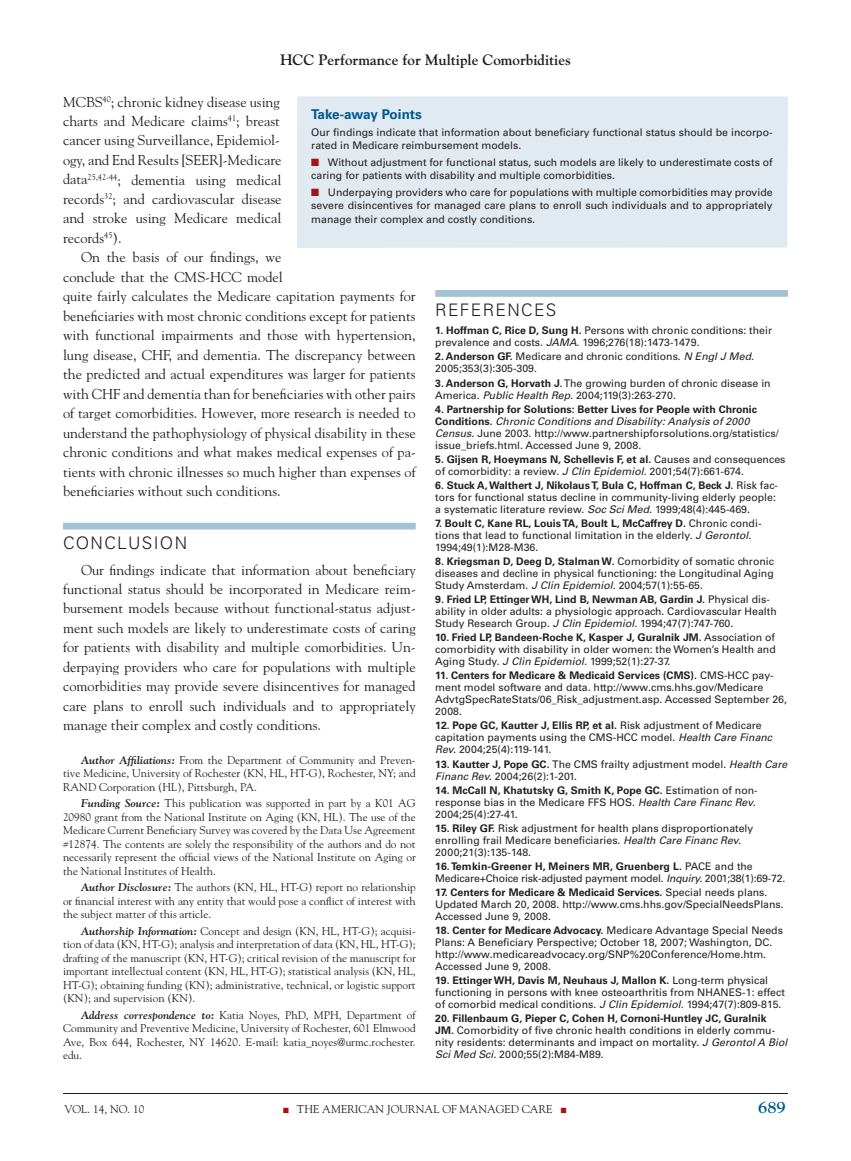
<style>
.page{position:relative;width:851px;height:1161px;background:#fff}
.page>*{position:absolute;margin:0;border:0;box-sizing:border-box;transform-origin:0 0}
.t1{font:300 17.25px "Univers";letter-spacing:.075em;color:#231f20}
.t2{font:700 16.5px "Goudy";color:#00588f}
.t3{font:700 15px "Goudy";color:#231f20}
.t4{font:14.25px/19.5px "Goudy";color:#231f20;text-align:justify}
.t5{font:700 13.5px "Univers";letter-spacing:-.02em;color:#00588f}
.t6{font:11.25px/13.5px "Goudy";color:#231f20;text-align:justify}
.t7{font:10.5px/12px "Univers";color:#231f20}
.t8{font:10.5px/12px "Univers";letter-spacing:-.02em;color:#231f20}
.s1{font-weight:700;font-style:italic}
.s2{color:#a61216}
.s3{font-weight:700}
.s4{font-style:italic}
</style>
<div class="page">
<hr style="left:63px;top:1093px;width:725px;height:1px;background:#231f20">
<div style="left:63px;top:523px;width:353px;height:7px;background:#a1c3d3"></div>
<div style="left:435px;top:290px;width:353px;height:7px;background:#a1c3d3"></div>
<div style="left:297px;top:96px;width:491px;height:152px;background:#e0eaf0"></div>
<h3 class="t3" style="left:280px;top:51px;width:292px">HCC Performance for Multiple Comorbidities</h3>
<p class="t4" style="left:63px;top:92px;width:220px">MCBS<sup>40</sup>; chronic kidney disease using charts and Medicare claims<sup>41</sup>; breast cancer using Surveillance, Epidemiol&shy;ogy, and End Results [SEER]-Medicare data<sup>25,42-44</sup>; dementia using medical records<sup>32</sup>; and cardiovascular disease and stroke using Medicare medical records<sup>45</sup>).</p>
<p class="t4" style="left:63px;top:248px;width:354px;text-align:left;text-indent:18px">On the basis of our findings, we<br>conclude that the CMS-HCC model<br>quite fairly calculates the Medicare capitation payments for beneficiaries with most chronic conditions except for patients with functional impairments and those with hypertension, lung disease, CHF, and dementia. The discrepancy between the predicted and actual expenditures was larger for patients with CHF and dementia than for beneficiaries with other pairs of target comorbidities. However, more research is needed to understand the pathophysiology of physical disability in these chronic conditions and what makes medical expenses of pa&shy;tients with chronic illnesses so much higher than expenses of beneficiaries without such conditions.</p>
<h1 class="t1" style="left:63px;top:532px;width:126px">CONCLUSION</h1>
<p class="t4" style="left:63px;top:560px;width:354px;text-indent:18px">Our findings indicate that information about beneficiary functional status should be incorporated in Medicare reim&shy;bursement models because without functional-status adjust&shy;ment such models are likely to underestimate costs of caring for patients with disability and multiple comorbidities. Un&shy;derpaying providers who care for populations with multiple comorbidities may provide severe disincentives for managed care plans to enroll such individuals and to appropriately manage their complex and costly conditions.</p>
<p class="t6" style="left:63px;top:753px;width:354px;text-indent:18px"><span class="s1">Author Affiliations:</span> From the Department of Community and Preven&shy;tive Medicine, University of Rochester (KN, HL, HT-G), Rochester, NY; and RAND Corporation (HL), Pittsburgh, PA.</p>
<p class="t6" style="left:63px;top:796px;width:354px;text-indent:18px"><span class="s1">Funding Source:</span> This publication was supported in part by a K01 AG 20980 grant from the National Institute on Aging (KN, HL). The use of the Medicare Current Beneficiary Survey was covered by the Data Use Agreement #12874. The contents are solely the responsibility of the authors and do not necessarily represent the official views of the National Institute on Aging or the National Institutes of Health.</p>
<p class="t6" style="left:63px;top:880px;width:354px;text-indent:18px"><span class="s1">Author Disclosure:</span> The authors (KN, HL, HT-G) report no relationship or financial interest with any entity that would pose a conflict of interest with the subject matter of this article.</p>
<p class="t6" style="left:63px;top:924px;width:354px;text-indent:18px"><span class="s1">Authorship Information:</span> Concept and design (KN, HL, HT-G); acquisi&shy;tion of data (KN, HT-G); analysis and interpretation of data (KN, HL, HT-G); drafting of the manuscript (KN, HT-G); critical revision of the manuscript for important intellectual content (KN, HL, HT-G); statistical analysis (KN, HL, HT-G); obtaining funding (KN); administrative, technical, or logistic support (KN); and supervision (KN).</p>
<p class="t6" style="left:63px;top:1008px;width:354px;text-indent:18px"><span class="s1">Address correspondence to:</span> Katia Noyes, PhD, MPH, Department of Community and Preventive Medicine, University of Rochester, 601 Elmwood Ave, Box 644, Rochester, NY 14620. E-mail: katia_noyes@urmc.rochester. edu.</p>
<p class="t5" style="left:311px;top:107px;width:112px">Take-away Points</p>
<p class="t7" style="left:311px;top:126px;width:463px;line-height:13.5px">Our findings indicate that information about beneficiary functional status should be incorpo&shy;rated in Medicare reimbursement models.</p>
<p class="t7" style="left:311px;top:156px;width:463px;line-height:13.5px"><span class="s2">■</span> Without adjustment for functional status, such models are likely to underestimate costs of caring for patients with disability and multiple comorbidities.</p>
<p class="t7" style="left:311px;top:186px;width:463px;line-height:13.5px;text-align:justify"><span class="s2">■</span> Underpaying providers who care for populations with multiple comorbidities may provide severe disincentives for managed care plans to enroll such individuals and to appropriately manage their complex and costly conditions.</p>
<h1 class="t1" style="left:435px;top:300px;width:123px">REFERENCES</h1>
<p class="t7" style="left:435px;top:325px;width:338px"><span class="s3">1. Hoffman C, Rice D, Sung H.</span> Persons with chronic conditions: their prevalence and costs. <span class="s4">JAMA.</span> 1996;276(18):1473-1479.</p>
<p class="t7" style="left:435px;top:351px;width:320px"><span class="s3">2. Anderson GF.</span> Medicare and chronic conditions. <span class="s4">N Engl J Med.<br></span>2005;353(3):305-309.</p>
<p class="t7" style="left:435px;top:377px;width:337px"><span class="s3">3. Anderson G, Horvath J.</span> The growing burden of chronic disease in<br>America. <span class="s4">Public Health Rep.</span> 2004;119(3):263-270.</p>
<p class="t7" style="left:435px;top:403px;width:345px"><span class="s3">4. Partnership for Solutions: Better Lives for People with Chronic Conditions.</span> <span class="s4">Chronic Conditions and Disability: Analysis of 2000<br>Census.</span> June 2003. http://www.partnershipforsolutions.org/statistics/ issue_briefs.html. Accessed June 9, 2008.</p>
<p class="t7" style="left:435px;top:453px;width:351px"><span class="s3">5. Gijsen R, Hoeymans N, Schellevis F, et al.</span> Causes and consequences of comorbidity: a review. <span class="s4">J Clin Epidemiol.</span> 2001;54(7):661-674.</p>
<p class="t7" style="left:435px;top:479px;width:344px"><span class="s3">6. Stuck A, Walthert J, Nikolaus T, Bula C, Hoffman C, Beck J.</span> Risk fac&shy;tors for functional status decline in community-living elderly people: a systematic literature review. <span class="s4">Soc Sci Med.</span> 1999;48(4):445-469.</p>
<p class="t7" style="left:435px;top:517px;width:328px"><span class="s3">7. Boult C, Kane RL, Louis TA, Boult L, McCaffrey D.</span> Chronic condi&shy;tions that lead to functional limitation in the elderly. <span class="s4">J Gerontol.<br></span>1994;49(1):M28-M36.</p>
<p class="t7" style="left:435px;top:555px;width:340px;text-align:justify"><span class="s3">8. Kriegsman D, Deeg D, Stalman W.</span> Comorbidity of somatic chronic diseases and decline in physical functioning: the Longitudinal Aging Study Amsterdam. <span class="s4">J Clin Epidemiol.</span> 2004;57(1):55-65.</p>
<p class="t7" style="left:435px;top:593px;width:343px"><span class="s3">9. Fried LP, Ettinger WH, Lind B, Newman AB, Gardin J.</span> Physical dis&shy;ability in older adults: a physiologic approach. Cardiovascular Health<br>Study Research Group. <span class="s4">J Clin Epidemiol.</span> 1994;47(7):747-760.</p>
<p class="t7" style="left:435px;top:632px;width:342px;text-align:justify"><span class="s3">10. Fried LP, Bandeen-Roche K, Kasper J, Guralnik JM.</span> Association of comorbidity with disability in older women: the Women’s Health and Aging Study. <span class="s4">J Clin Epidemiol.</span> 1999;52(1):27-37.</p>
<p class="t7" style="left:435px;top:670px;width:353px"><span class="s3">11. Centers for Medicare &amp; Medicaid Services (CMS).</span> CMS-HCC pay&shy;ment model software and data. http://www.cms.hhs.gov/Medicare AdvtgSpecRateStats/06_Risk_adjustment.asp. Accessed September 26, 2008.</p>
<p class="t7" style="left:435px;top:720px;width:338px"><span class="s3">12. Pope GC, Kautter J, Ellis RP, et al.</span> Risk adjustment of Medicare capitation payments using the CMS-HCC model. <span class="s4">Health Care Financ<br>Rev.</span> 2004;25(4):119-141.</p>
<p class="t7" style="left:435px;top:758px;width:353px"><span class="s3">13. Kautter J, Pope GC.</span> The CMS frailty adjustment model. <span class="s4">Health Care<br>Financ Rev.</span> 2004;26(2):1-201.</p>
<p class="t7" style="left:435px;top:784px;width:324px"><span class="s3">14. McCall N, Khatutsky G, Smith K, Pope GC.</span> Estimation of non&shy;response bias in the Medicare FFS HOS. <span class="s4">Health Care Financ Rev.<br></span>2004;25(4):27-41.</p>
<p class="t7" style="left:435px;top:822px;width:319px"><span class="s3">15. Riley GF.</span> Risk adjustment for health plans disproportionately enrolling frail Medicare beneficiaries. <span class="s4">Health Care Financ Rev.<br></span>2000;21(3):135-148.</p>
<p class="t8" style="left:435px;top:860px;width:351px"><span class="s3">16. Temkin-Greener H, Meiners MR, Gruenberg L.</span> PACE and the<br>Medicare+Choice risk-adjusted payment model. <span class="s4">Inquiry.</span> 2001;38(1):69-72.</p>
<p class="t7" style="left:435px;top:886px;width:350px"><span class="s3">17. Centers for Medicare &amp; Medicaid Services.</span> Special needs plans.<br>Updated March 20, 2008. http://www.cms.hhs.gov/SpecialNeedsPlans.<br>Accessed June 9, 2008.</p>
<p class="t7" style="left:435px;top:924px;width:349px"><span class="s3">18. Center for Medicare Advocacy.</span> Medicare Advantage Special Needs Plans: A Beneficiary Perspective; October 18, 2007; Washington, DC. http://www.medicareadvocacy.org/SNP%20Conference/Home.htm.<br>Accessed June 9, 2008.</p>
<p class="t7" style="left:435px;top:975px;width:351px"><span class="s3">19. Ettinger WH, Davis M, Neuhaus J, Mallon K.</span> Long-term physical functioning in persons with knee osteoarthritis from NHANES-1: effect of comorbid medical conditions. <span class="s4">J Clin Epidemiol.</span> 1994;47(7):809-815.</p>
<p class="t7" style="left:435px;top:1013px;width:353px"><span class="s3">20. Fillenbaum G, Pieper C, Cohen H, Cornoni-Huntley JC, Guralnik JM.</span> Comorbidity of five chronic health conditions in elderly commu&shy;nity residents: determinants and impact on mortality. <span class="s4">J Gerontol A Biol Sci Med Sci.</span> 2000;55(2):M84-M89.</p>
<p class="t6" style="left:64px;top:1103px;width:81px">VOL. 14, NO. 10</p>
<p class="t6" style="left:283px;top:1103px;width:285px"><span class="s2">■</span> THE AMERICAN JOURNAL OF MANAGED CARE <span class="s2">■</span></p>
<h2 class="t2" style="left:758px;top:1098px;width:29px">689</h2>
</div>
